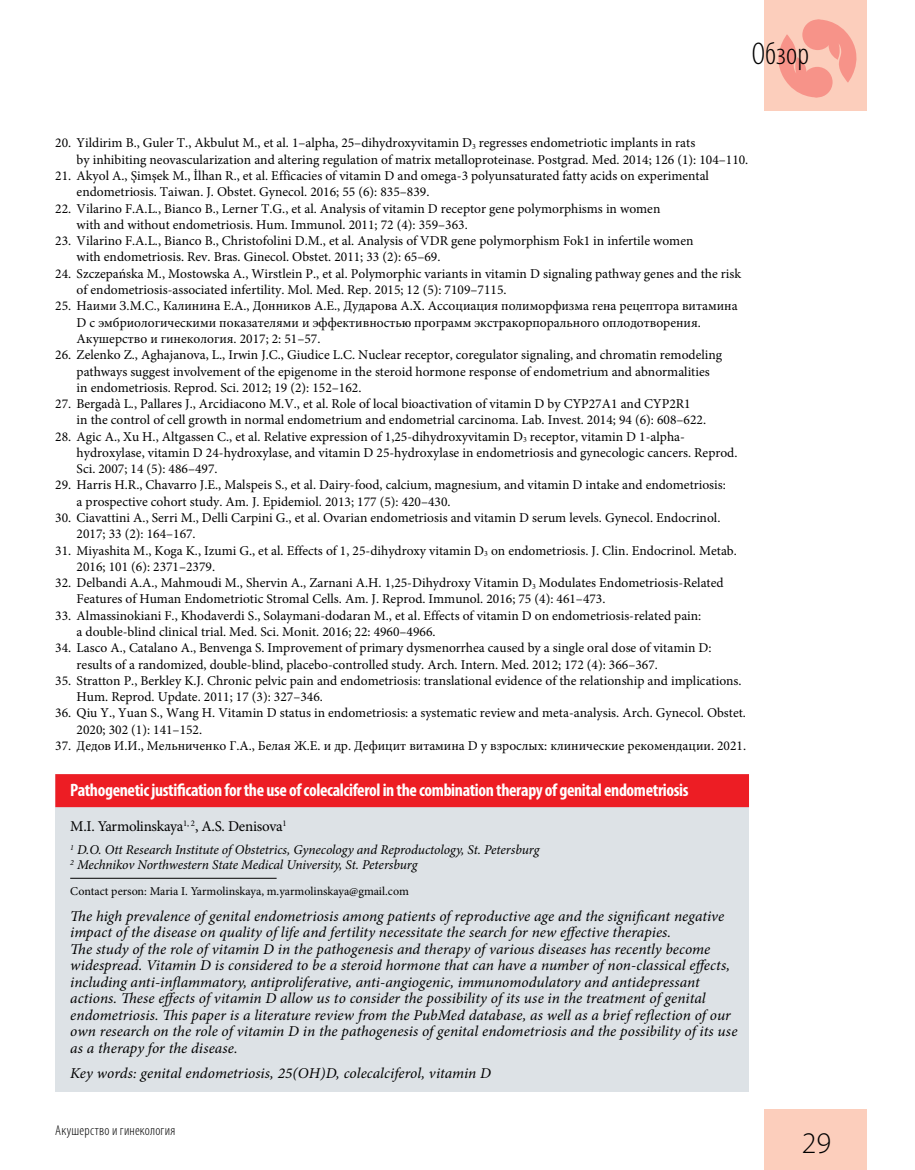
<style>
.page{position:relative;width:915px;height:1170px;background:#fff}
.page>*{position:absolute;margin:0;border:0;box-sizing:border-box;transform-origin:0 0}
.t1{font:300 condensed 31.5px "Myriad Pro";letter-spacing:.005em;color:#000}
.t2{font:300 30px "Myriad Pro";color:#000}
.t3{font:700 condensed 18px "Myriad Pro";letter-spacing:-.02em;color:#fff}
.t4{font:italic 15px/16.5px "Minion Pro";color:#000}
.t5{font:15px "Minion Pro";letter-spacing:-.015em;color:#000}
.t6{font:300 condensed 14.25px "Myriad Pro";letter-spacing:.015em;color:#000}
.t7{font:13.5px/16.4px "Minion Pro";color:#000}
.t8{font:italic 13.5px/15px "Minion Pro";letter-spacing:-.01em;color:#000}
.t9{font:12px "Minion Pro";color:#000}
</style>
<div class="page">
<div style="left:764px;top:0;width:102px;height:111px;background:#fccebc"></div>
<div style="left:764px;top:1108px;width:102px;height:61px;background:#fccebc"></div>
<svg style="left:778px;top:19px;width:79px;height:79px"></svg>
<div style="left:55px;top:774px;width:693px;height:317px;background:#dde2e6"></div>
<div style="left:55px;top:774px;width:693px;height:33px;background:#ed1d24"></div>
<hr style="left:70px;top:877px;width:206px;height:1px;background:#000">
<h1 class="t1" style="left:751px;top:35px;width:59px">Обзор</h1>
<p class="t7" style="left:77px;top:135px;width:673px;text-indent:-21px">20. Yildirim B., Guler T., Akbulut M., et al. 1–alpha, 25–dihydroxyvitamin D<sub>3</sub> regresses endometriotic implants in rats<br>by inhibiting neovascularization and altering regulation of matrix metalloproteinase. Postgrad. Med. 2014; 126 (1): 104–110.</p>
<p class="t7" style="left:77px;top:167px;width:633px;text-indent:-21px">21. Akyol A., Şimşek M., İlhan R., et al. Efficacies of vitamin D and omega-3 polyunsaturated fatty acids on experimental endometriosis. Taiwan. J. Obstet. Gynecol. 2016; 55 (6): 835–839.</p>
<p class="t7" style="left:77px;top:200px;width:585px;text-indent:-21px">22. Vilarino F.A.L., Bianco B., Lerner T.G., et al. Analysis of vitamin D receptor gene polymorphisms in women with and without endometriosis. Hum. Immunol. 2011; 72 (4): 359–363.</p>
<p class="t7" style="left:77px;top:233px;width:618px;text-indent:-21px">23. Vilarino F.A.L., Bianco B., Christofolini D.M., et al. Analysis of VDR gene polymorphism Fok1 in infertile women with endometriosis. Rev. Bras. Ginecol. Obstet. 2011; 33 (2): 65–69.</p>
<p class="t7" style="left:77px;top:265px;width:665px;text-indent:-21px">24. Szczepańska M., Mostowska A., Wirstlein P., et al. Polymorphic variants in vitamin D signaling pathway genes and the risk of endometriosis-associated infertility. Mol. Med. Rep. 2015; 12 (5): 7109–7115.</p>
<p class="t7" style="left:77px;top:298px;width:662px;text-indent:-21px">25. Наими З.М.С., Калинина Е.А., Донников А.Е., Дударова А.Х. Ассоциация полиморфизма гена рецептора витамина<br>D с эмбриологическими показателями и эффективностью программ экстракорпорального оплодотворения.<br>Акушерство и гинекология. 2017; 2: 51–57.</p>
<p class="t7" style="left:77px;top:347px;width:647px;text-indent:-21px">26. Zelenko Z., Aghajanova, L., Irwin J.C., Giudice L.C. Nuclear receptor, coregulator signaling, and chromatin remodeling pathways suggest involvement of the epigenome in the steroid hormone response of endometrium and abnormalities in endometriosis. Reprod. Sci. 2012; 19 (2): 152–162.</p>
<p class="t7" style="left:77px;top:395px;width:630px;text-indent:-21px">27. Bergadà L., Pallares J., Arcidiacono M.V., et al. Role of local bioactivation of vitamin D by CYP27A1 and CYP2R1<br>in the control of cell growth in normal endometrium and endometrial carcinoma. Lab. Invest. 2014; 94 (6): 608–622.</p>
<p class="t7" style="left:77px;top:428px;width:662px;text-indent:-21px">28. Agic A., Xu H., Altgassen C., et al. Relative expression of 1,25-dihydroxyvitamin D<sub>3</sub> receptor, vitamin D 1-alpha&shy;hydroxylase, vitamin D 24-hydroxylase, and vitamin D 25-hydroxylase in endometriosis and gynecologic cancers. Reprod.<br>Sci. 2007; 14 (5): 486–497.</p>
<p class="t7" style="left:77px;top:477px;width:650px;text-indent:-21px">29. Harris H.R., Chavarro J.E., Malspeis S., et al. Dairy-food, calcium, magnesium, and vitamin D intake and endometriosis: a prospective cohort study. Am. J. Epidemiol. 2013; 177 (5): 420–430.</p>
<p class="t7" style="left:77px;top:509px;width:645px;text-indent:-21px">30. Ciavattini A., Serri M., Delli Carpini G., et al. Ovarian endometriosis and vitamin D serum levels. Gynecol. Endocrinol.<br>2017; 33 (2): 164–167.</p>
<p class="t7" style="left:77px;top:542px;width:661px;text-indent:-21px">31. Miyashita M., Koga K., Izumi G., et al. Effects of 1, 25-dihydroxy vitamin D<sub>3</sub> on endometriosis. J. Clin. Endocrinol. Metab.<br>2016; 101 (6): 2371–2379.</p>
<p class="t7" style="left:77px;top:574px;width:648px;text-indent:-21px">32. Delbandi A.A., Mahmoudi M., Shervin A., Zarnani A.H. 1,25-Dihydroxy Vitamin D<sub>3</sub> Modulates Endometriosis-Related<br>Features of Human Endometriotic Stromal Cells. Am. J. Reprod. Immunol. 2016; 75 (4): 461–473.</p>
<p class="t7" style="left:77px;top:607px;width:626px;text-indent:-21px">33. Almassinokiani F., Khodaverdi S., Solaymani-dodaran M., et al. Effects of vitamin D on endometriosis-related pain: a double-blind clinical trial. Med. Sci. Monit. 2016; 22: 4960–4966.</p>
<p class="t7" style="left:77px;top:639px;width:636px;text-indent:-21px">34. Lasco A., Catalano A., Benvenga S. Improvement of primary dysmenorrhea caused by a single oral dose of vitamin D: results of a randomized, double-blind, placebo-controlled study. Arch. Intern. Med. 2012; 172 (4): 366–367.</p>
<p class="t7" style="left:77px;top:672px;width:666px;text-indent:-21px">35. Stratton P., Berkley K.J. Chronic pelvic pain and endometriosis: translational evidence of the relationship and implications.<br>Hum. Reprod. Update. 2011; 17 (3): 327–346.</p>
<p class="t7" style="left:77px;top:705px;width:670px;text-indent:-21px">36. Qiu Y., Yuan S., Wang H. Vitamin D status in endometriosis: a systematic review and meta-analysis. Arch. Gynecol. Obstet.<br>2020; 302 (1): 141–152.</p>
<p class="t7" style="left:55px;top:737px;width:692px">37. Дедов И.И., Мельниченко Г.А., Белая Ж.Е. и др. Дефицит витамина D у взрослых: клинические рекомендации. 2021.</p>
<h3 class="t3" style="left:70px;top:778px;width:619px">Pathogenetic justification for the use of colecalciferol in the combination therapy of genital endometriosis</h3>
<p class="t5" style="left:70px;top:815px;width:218px">M.I. Yarmolinskaya<sup>1,</sup> <sup>2</sup>, A.S. Denisova<sup>1</sup></p>
<p class="t8" style="left:70px;top:842px;width:470px"><sup>1</sup> D.O. Ott Research Institute of Obstetrics, Gynecology and Reproductology, St. Petersburg<br><sup>2</sup> Mechnikov Northwestern State Medical University, St. Petersburg</p>
<p class="t9" style="left:70px;top:883px;width:340px">Contact person: Maria I. Yarmolinskaya, m.yarmolinskaya@gmail.com</p>
<p class="t4" style="left:70px;top:907px;width:668px">The high prevalence of genital endometriosis among patients of reproductive age and the significant negative impact of the disease on quality of life and fertility necessitate the search for new effective therapies.<br>The study of the role of vitamin D in the pathogenesis and therapy of various diseases has recently become widespread. Vitamin D is considered to be a steroid hormone that can have a number of non-classical effects, including anti-inflammatory, antiproliferative, anti-angiogenic, immunomodulatory and antidepressant actions. These effects of vitamin D allow us to consider the possibility of its use in the treatment of genital endometriosis. This paper is a literature review from the PubMed database, as well as a brief reflection of our own research on the role of vitamin D in the pathogenesis of genital endometriosis and the possibility of its use as a therapy for the disease.</p>
<p class="t4" style="left:70px;top:1064px;width:422px">Key words: genital endometriosis, 25(ОН)D, colecalciferol, vitamin D</p>
<p class="t6" style="left:55px;top:1121px;width:121px">Акушерство и гинекология</p>
<h2 class="t2" style="left:801px;top:1126px;width:31px">29</h2>
</div>
